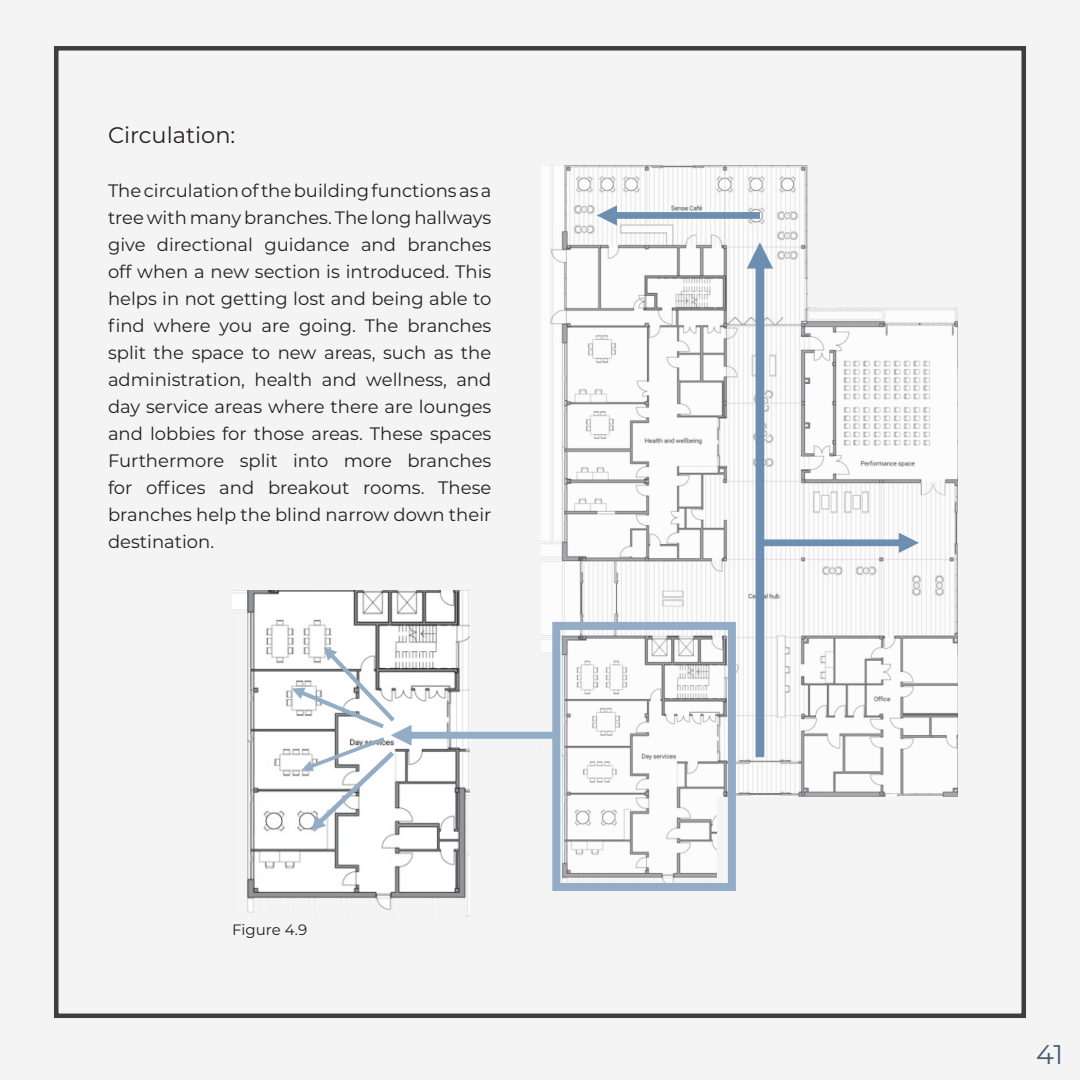
<style>
.page{position:relative;width:1080px;height:1080px;background:#f4f4f4}
.page>*{position:absolute;margin:0;border:0;box-sizing:border-box;transform-origin:0 0}
.t1{font:27px "Montserrat";color:#465e73}
.t2{font:22.5px "Montserrat";color:#231f20}
.t3{font:18px/27px "Montserrat";color:#231f20;text-align:justify}
.t4{font:15px "Montserrat";color:#231f20}
</style>
<div class="page">
<img style="left:541px;top:165px;width:417px;height:717px">
<div style="left:808px;top:165px;width:150px;height:142px;background:#f4f4f4"></div>
<div style="left:718px;top:797px;width:240px;height:101px;background:#f4f4f4"></div>
<img style="left:232px;top:590px;width:238px;height:327px">
<div style="left:552px;top:622px;width:184px;height:269px;border:8px solid #94adc6"></div>
<div style="left:54px;top:46px;width:972px;height:972px;border:4px solid #3e3e3f"></div>
<div style="left:756px;top:539px;width:146px;height:7px;background:#6c8eb0"></div>
<svg style="left:899px;top:533px;width:20px;height:20px"></svg>
<div style="left:756px;top:264px;width:8px;height:493px;background:#6c8eb0"></div>
<svg style="left:747px;top:242px;width:26px;height:27px"></svg>
<div style="left:614px;top:212px;width:146px;height:7px;background:#6c8eb0"></div>
<svg style="left:597px;top:205px;width:20px;height:21px"></svg>
<div style="left:408px;top:732px;width:149px;height:7px;background:#94adc6"></div>
<svg style="left:292px;top:647px;width:120px;height:184px"></svg>
<p class="t2" style="left:108px;top:120px;width:129px">Circulation:</p>
<p class="t3" style="left:108px;top:177px;width:385px">The circulation of the building functions as a tree with many branches. The long hallways give directional guidance and branches off when a new section is introduced. This helps in not getting lost and being able to find where you are going. The branches split the space to new areas, such as the administration, health and wellness, and day service areas where there are lounges and lobbies for those areas. These spaces Furthermore split into more branches for offices and breakout rooms. These branches help the blind narrow down their destination.</p>
<p class="t4" style="left:232px;top:919px;width:77px">Figure 4.9</p>
<h1 class="t1" style="left:1036px;top:1036px;width:28px">41</h1>
</div>
